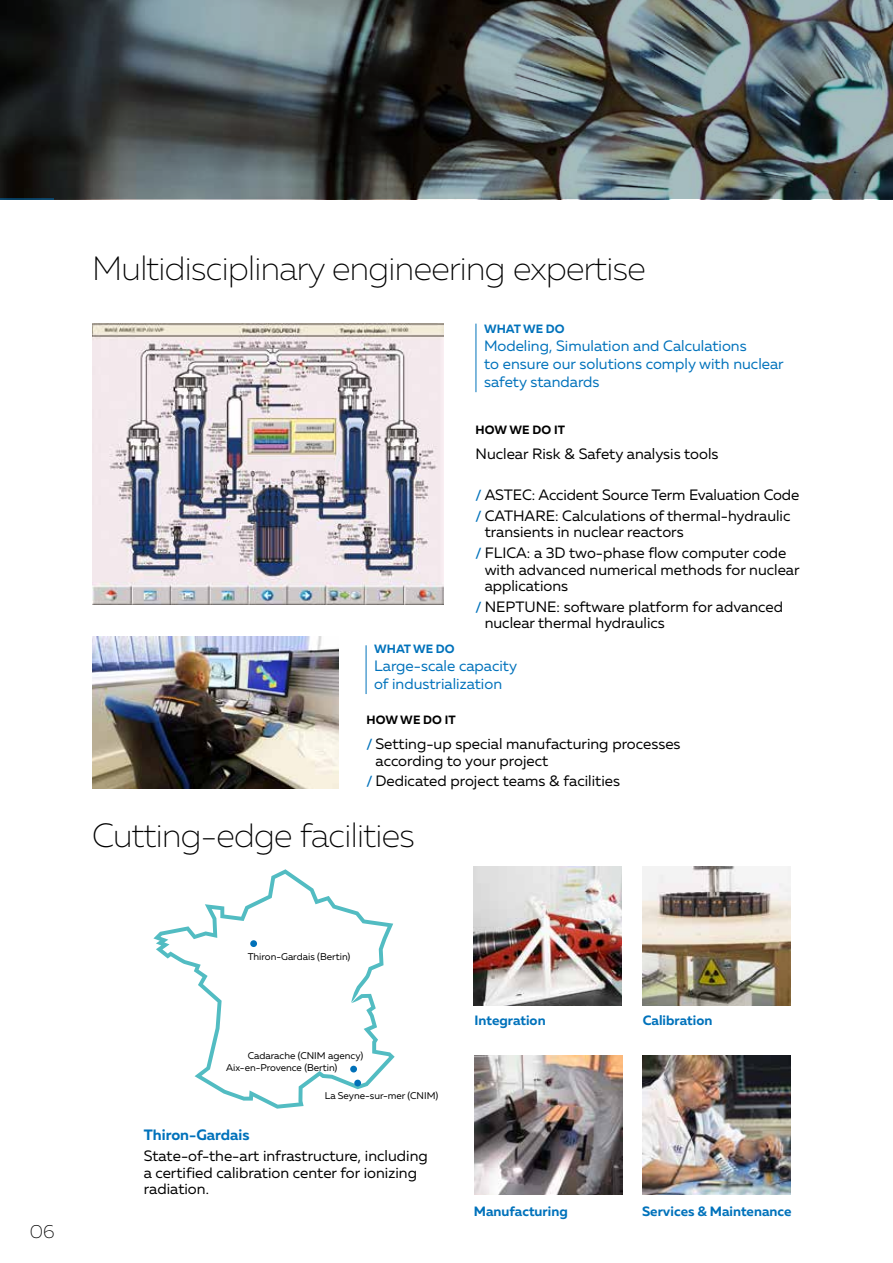
<style>
.page{position:relative;width:893px;height:1263px;background:#fff}
.page>*{position:absolute;margin:0;border:0;box-sizing:border-box;transform-origin:0 0}
.t1{font:200 33.6px "Muller";letter-spacing:-.02em;color:#000}
.t2{font:200 18.9px "Muller";color:#000}
.t3{font:15px/16.5px "Muller";color:#000}
.t4{font:15px/18px "Muller";color:#0072bb}
.t5{font:700 15px "Muller";color:#0072bb}
.t6{font:700 13.5px "Muller";color:#0072bb}
.t7{font:700 12px "Muller";letter-spacing:.01em;color:#000}
.t8{font:700 12px "Muller";color:#0072bb}
.t9{font:9.75px/11.6px "Muller";color:#000}
.s1{font-weight:700;font-size:13.5px;color:#0072bb}
</style>
<div class="page">
<hr style="left:366px;top:645px;width:1px;height:49px;background:#0072bb">
<hr style="left:476px;top:324px;width:1px;height:68px;background:#0072bb">
<img style="left:474px;top:867px;width:148px;height:138px">
<img style="left:642px;top:867px;width:148px;height:138px">
<img style="left:474px;top:1055px;width:148px;height:139px">
<img style="left:643px;top:1055px;width:148px;height:139px">
<img style="left:0;top:0;width:893px;height:199px">
<img style="left:92px;top:636px;width:247px;height:152px">
<img style="left:92px;top:323px;width:352px;height:282px">
<svg style="left:153px;top:869px;width:242px;height:240px"></svg>
<div style="left:354px;top:1080px;width:7px;height:6px;background:#0070b8;border-radius:50%"></div>
<div style="left:350px;top:1066px;width:7px;height:6px;background:#0070b8;border-radius:50%"></div>
<div style="left:250px;top:940px;width:7px;height:7px;background:#0070b8;border-radius:50%"></div>
<hr style="left:0;top:199px;width:54px;height:1px;background:#0072bb">
<p class="t2" style="left:30px;top:1221px;width:26px">06</p>
<h1 class="t1" style="left:92px;top:249px;width:555px">M ultidisciplinary engineering expertise</h1>
<p class="t8" style="left:484px;top:321px;width:82px">WHAT WE DO</p>
<p class="t4" style="left:484px;top:336px;width:301px">Modeling, Simulation and Calculations<br>to ensure our solutions comply with nuclear safety standards</p>
<p class="t7" style="left:476px;top:422px;width:85px">HOW WE DO it</p>
<p class="t3" style="left:476px;top:445px;width:244px">Nuclear Risk &amp; Safety analysis tools</p>
<p class="t3" style="left:476px;top:484px;width:325px;line-height:20.7px"><span class="s1">/</span> ASTEC: Accident Source Term Evaluation Code <span class="s1">/</span> CATHARE: Calculations of thermal-hydraulic</p>
<p class="t3" style="left:476px;top:522px;width:312px;line-height:20.7px;text-indent:9px">transients in nuclear reactors<br><span class="s1">/</span> FLICA: a 3D two-phase flow computer code</p>
<p class="t3" style="left:485px;top:561px;width:316px">with advanced numerical methods for nuclear applications</p>
<p class="t3" style="left:485px;top:598px;width:300px;text-indent:-9px"><span class="s1">/</span> NEPTUNE: software platform for advanced nuclear thermal hydraulics</p>
<p class="t8" style="left:374px;top:641px;width:82px">WHAT WE DO</p>
<p class="t4" style="left:374px;top:656px;width:144px">Large-scale capacity of industrialization</p>
<p class="t7" style="left:366px;top:712px;width:85px">HOW WE DO it</p>
<p class="t3" style="left:376px;top:735px;width:306px;text-indent:-9px"><span class="s1">/</span> Setting-up special manufacturing processes according to your project</p>
<p class="t3" style="left:366px;top:773px;width:255px"><span class="s1">/</span> Dedicated project teams &amp; facilities</p>
<h1 class="t1" style="left:92px;top:816px;width:324px">Cutting-edge facilities</h1>
<p class="t9" style="left:248px;top:951px;width:104px">Thiron-Gardais (Bertin)</p>
<p class="t9" style="left:226px;top:1050px;width:138px;text-indent:22px">Cadarache (CNIM agency)<br>Aix-en-Provence (Bertin)</p>
<p class="t9" style="left:325px;top:1090px;width:115px">La Seyne-sur-mer (CNIM)</p>
<p class="t5" style="left:144px;top:1126px;width:107px">Thiron-Gardais</p>
<p class="t3" style="left:144px;top:1147px;width:285px">State-of-the-art infrastructure, including a certified calibration center for ionizing radiation.</p>
<p class="t6" style="left:474px;top:1012px;width:73px">Integration</p>
<p class="t6" style="left:643px;top:1012px;width:71px">Calibration</p>
<p class="t6" style="left:474px;top:1203px;width:95px">Manufacturing</p>
<p class="t6" style="left:642px;top:1203px;width:151px">Services &amp; Maintenance</p>
</div>
